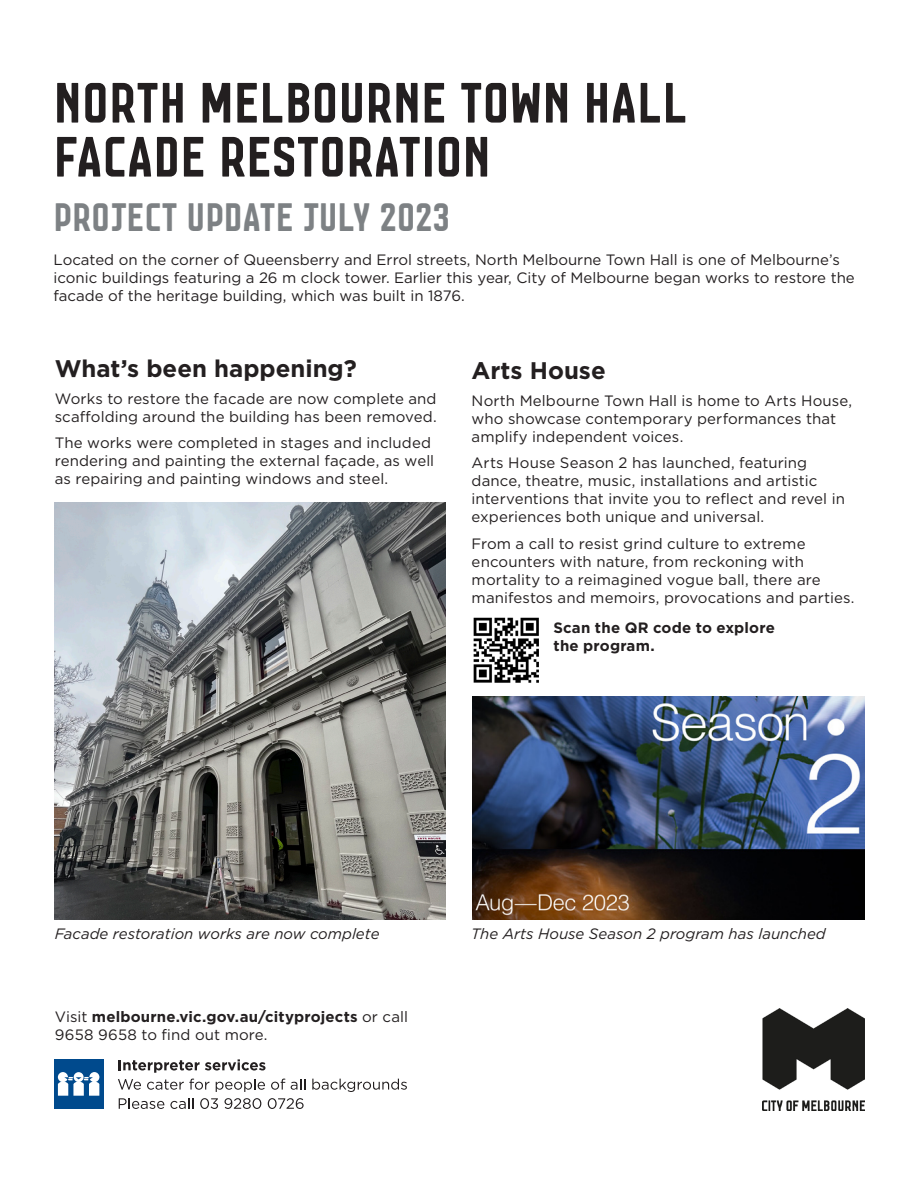
<style>
.page{position:relative;width:918px;height:1188px;background:#fff}
.page>*{position:absolute;margin:0;border:0;box-sizing:border-box;transform-origin:0 0}
.t1{font:60px/54px "Co M";color:#231f20}
.t2{font:42px "Co M";color:#7d8184}
.t3{font:700 24px "Gotham";color:#231f20}
.Body_text{font:15px/18px "Gotham";color:#231f20}
.t4{font:italic 15px "Gotham";color:#231f20}
.Contact_info{font:15px/18px "Gotham";letter-spacing:.01em;color:#231f20}
.Body_text-2{font:700 15px/18px "Gotham";letter-spacing:.01em;color:#231f20}
.s1{font-weight:700}
</style>
<div class="page">
<img style="left:55px;top:502px;width:391px;height:417px">
<img style="left:762px;top:1008px;width:102px;height:102px">
<img style="left:473px;top:696px;width:391px;height:223px">
<svg style="left:119px;top:1059px;width:147px;height:14px"></svg>
<svg style="left:118px;top:1079px;width:23px;height:11px"></svg>
<svg style="left:147px;top:1079px;width:62px;height:11px"></svg>
<svg style="left:216px;top:1079px;width:49px;height:13px"></svg>
<svg style="left:271px;top:1079px;width:14px;height:11px"></svg>
<svg style="left:291px;top:1079px;width:14px;height:11px"></svg>
<svg style="left:312px;top:1079px;width:95px;height:13px"></svg>
<svg style="left:119px;top:1098px;width:45px;height:11px"></svg>
<svg style="left:170px;top:1098px;width:23px;height:11px"></svg>
<svg style="left:200px;top:1098px;width:18px;height:11px"></svg>
<svg style="left:225px;top:1098px;width:36px;height:11px"></svg>
<svg style="left:268px;top:1098px;width:36px;height:11px"></svg>
<div style="left:54px;top:1060px;width:49px;height:49px;background:#004a8d"></div>
<svg style="left:58px;top:1072px;width:41px;height:24px"></svg>
<img style="left:473px;top:617px;width:65px;height:66px">
<h2 class="t1" style="left:54px;top:71px;width:636px">NORTH MELBOURNE TOWN HALL<br>FACADE RESTORATION</h2>
<h2 class="t2" style="left:54px;top:186px;width:398px">PROJECT UPDATE JULY 2023</h2>
<h3 class="Body_text" style="left:54px;top:250px;width:803px">Located on the corner of Queensberry and Errol streets, North Melbourne Town Hall is one of Melbourne’s iconic buildings featuring a 26 m clock tower. Earlier this year, City of Melbourne began works to restore the facade of the heritage building, which was built in 1876.</h3>
<h3 class="t3" style="left:55px;top:353px;width:304px">What’s been happening?</h3>
<p class="Body_text" style="left:55px;top:389px;width:383px">Works to restore the facade are now complete and scaffolding around the building has been removed.</p>
<p class="Body_text" style="left:55px;top:434px;width:381px">The works were completed in stages and included rendering and painting the external façade, as well as repairing and painting windows and steel.</p>
<h3 class="t3" style="left:472px;top:355px;width:136px">Arts House</h3>
<p class="Body_text" style="left:472px;top:391px;width:382px">North Melbourne Town Hall is home to Arts House, who showcase contemporary performances that amplify independent voices.</p>
<p class="Body_text" style="left:472px;top:454px;width:375px">Arts House Season 2 has launched, featuring dance, theatre, music, installations and artistic interventions that invite you to reflect and revel in experiences both unique and universal.</p>
<p class="Body_text" style="left:472px;top:534px;width:385px">From a call to resist grind culture to extreme encounters with nature, from reckoning with mortality to a reimagined vogue ball, there are manifestos and memoirs, provocations and parties.</p>
<p class="Body_text-2" style="left:553px;top:619px;width:223px">Scan the QR code to explore the program.</p>
<h3 class="t4" style="left:55px;top:924px;width:326px">Facade restoration works are now complete</h3>
<h3 class="t4" style="left:471px;top:924px;width:356px">The Arts House Season 2 program has launched</h3>
<p class="Contact_info" style="left:55px;top:1007px;width:355px">Visit <span class="s1">melbourne.vic.gov.au/cityprojects</span> or call<br>9658 9658 to find out more.</p>
</div>
